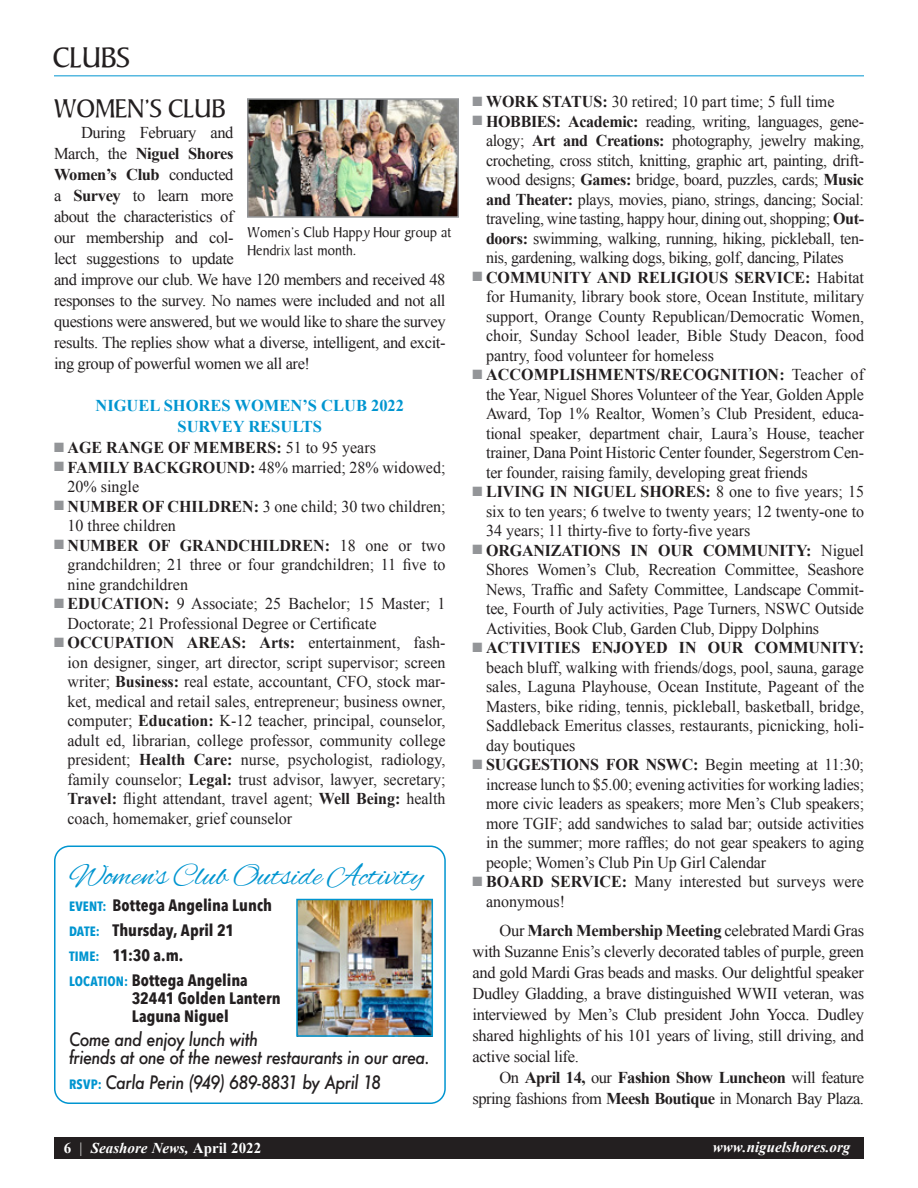
<style>
.page{position:relative;width:918px;height:1188px;background:#fff}
.page>*{position:absolute;margin:0;border:0;box-sizing:border-box;transform-origin:0 0}
.SB_Head{font:31.5px "Alex Brush";color:#0095d0}
.t1{font:30px "Persuasion S Si";color:#231f20}
.Subheadhead{font:27px "Persuasion S Si";color:#231f20}
.SB_text{font:italic 500 18px/18px "Futura";letter-spacing:-.03em;color:#231f20;scale:.9 1}
.body_copy{font:16.5px/19.5px "Times New Roman";letter-spacing:-.01em;color:#231f20;text-align:justify}
.SB_text-2{font:700 16.5px/18px "Avenir Next Condensed";color:#231f20}
.body_copy-2{font:16.5px/21px "Times New Roman";letter-spacing:-.03em;color:#231f20;text-align:right}
.Body_Subhead{font:700 16.5px/21px "Times New Roman";color:#0095d0;text-align:center}
.t2{font:700 16.5px "Times New Roman";color:#231f20}
.t3{font:italic 700 15px "Times New Roman";color:#fff}
.t4{font:15px/18px "Persuasion S Si";letter-spacing:.01em;color:#231f20}
.s1{font-weight:700}
.s2{color:#939598}
.s3{font-weight:400}
.s4{font-size:13.5px;color:#0095d0}
.s5{font-family:"Avenir Next Condensed";font-weight:700;font-style:normal;font-size:13.5px;color:#0095d0}
.s6{font-style:normal}
.s7{font-weight:400;font-style:normal}
</style>
<div class="page">
<div style="left:54px;top:1137px;width:810px;height:21px;background:#231f20"></div>
<div style="left:54px;top:846px;width:392px;height:258px;border:2px solid #0095d0;border-radius:15px"></div>
<img style="left:299px;top:902px;width:131px;height:132px">
<div style="left:296px;top:899px;width:137px;height:138px;border:2px solid #0095d0"></div>
<hr style="left:54px;top:75px;width:810px;height:1px;background:#0095d0">
<img style="left:250px;top:101px;width:206px;height:114px">
<div style="left:247px;top:98px;width:212px;height:120px;border:2px solid #939598"></div>
<p class="t1" style="left:54px;top:40px;width:78px">CLUBS</p>
<p class="Subheadhead" style="left:54px;top:94px;width:173px">WOMEN’S CLUB</p>
<p class="body_copy" style="left:54px;top:122px;width:393px;line-height:21px;text-align:left;text-indent:27px">During February and<br>March, the <span class="s1">Niguel Shores<br>Women’s Club</span> conducted<br>a <span class="s1">Survey</span> to learn more<br>about the characteristics of<br>our membership and col-<br>lect suggestions to update<br>and improve our club. We have 120 members and received 48 responses to the survey. No names were included and not all questions were answered, but we would like to share the survey results. The replies show what a diverse, intelligent, and excit&shy;ing group of powerful women we all are!</p>
<p class="Body_Subhead" style="left:95px;top:395px;width:310px">NIGUEL SHORES WOMEN’S CLUB 2022<br>SURVEY RESULTS</p>
<p class="t2" style="left:54px;top:436px;width:323px"><span class="s2">■</span> AGE RANGE OF MEMBERS: <span class="s3">51 to 95 years</span></p>
<p class="body_copy" style="left:68px;top:457px;width:379px;text-indent:-14px"><span class="s2">■</span> <span class="s1">FAMILY BACKGROUND:</span> 48% married; 28% widowed;<br>20% single</p>
<p class="body_copy" style="left:68px;top:496px;width:380px;text-indent:-14px"><span class="s2">■</span> <span class="s1">NUMBER OF CHILDREN:</span> 3 one child; 30 two children;<br>10 three children</p>
<p class="body_copy" style="left:68px;top:535px;width:380px;text-indent:-14px"><span class="s2">■</span> <span class="s1">NUMBER OF GRANDCHILDREN:</span> 18 one or two grandchildren; 21 three or four grandchildren; 11 five to nine grandchildren</p>
<p class="body_copy" style="left:68px;top:593px;width:379px;text-indent:-14px"><span class="s2">■</span> <span class="s1">EDUCATION:</span> 9 Associate; 25 Bachelor; 15 Master; 1<br>Doctorate; 21 Professional Degree or Certificate</p>
<p class="body_copy" style="left:68px;top:632px;width:380px;text-indent:-14px"><span class="s2">■</span> <span class="s1">OCCUPATION AREAS: Arts:</span> entertainment, fash&shy;ion designer, singer, art director, script supervisor; screen writer; <span class="s1">Business:</span> real estate, accountant, CFO, stock mar&shy;ket, medical and retail sales, entrepreneur; business owner, computer; <span class="s1">Education:</span> K-12 teacher, principal, counselor, adult ed, librarian, college professor, community college president; <span class="s1">Health Care:</span> nurse, psychologist, radiology, family counselor; <span class="s1">Legal:</span> trust advisor, lawyer, secretary; <span class="s1">Travel:</span> flight attendant, travel agent; <span class="s1">Well Being:</span> health coach, homemaker, grief counselor</p>
<p class="t4" style="left:247px;top:224px;width:206px">Women’s Club Happy Hour group at<br>Hendrix last month.</p>
<p class="SB_Head" style="left:69px;top:858px;width:356px">Women’s Club Outside Activity</p>
<p class="SB_text-2" style="left:69px;top:896px;width:204px"><span class="s4">EVENT:</span> Bottega Angelina Lunch</p>
<p class="SB_text-2" style="left:69px;top:921px;width:167px"><span class="s4">DATE:</span> Thursday, April 21</p>
<p class="SB_text-2" style="left:69px;top:946px;width:116px"><span class="s4">TIME:</span> 11:30 a.m.</p>
<p class="SB_text-2" style="left:132px;top:971px;width:150px;text-indent:-63px"><span class="s4">LOCATION:</span> Bottega Angelina<br>32441 Golden Lantern<br>Laguna Niguel</p>
<p class="SB_text" style="left:69px;top:1030px;width:402px">Come and enjoy lunch with<br>friends at one of the newest restaurants in our area.</p>
<p class="SB_text" style="left:69px;top:1073px;width:348px"><span class="s5">RSVP:</span> Carla Perin (949) 689-8831 by April 18</p>
<p class="t3" style="left:64px;top:1137px;width:199px"><span class="s6">6</span> <span class="s7">|</span> Seashore News, <span class="s6">April 2022</span></p>
<p class="body_copy" style="left:473px;top:92px;width:363px"><span class="s2">■</span> <span class="s1">WORK STATUS:</span> 30 retired; 10 part time; 5 full time</p>
<p class="body_copy" style="left:486px;top:111px;width:380px;text-indent:-14px"><span class="s2">■</span> <span class="s1">HOBBIES: Academic:</span> reading, writing, languages, gene&shy;alogy; <span class="s1">Art and Creations:</span> photography, jewelry making, crocheting, cross stitch, knitting, graphic art, painting, drift&shy;wood designs; <span class="s1">Games:</span> bridge, board, puzzles, cards; <span class="s1">Music and Theater:</span> plays, movies, piano, strings, dancing; Social: traveling, wine tasting, happy hour, dining out, shopping; <span class="s1">Out&shy;doors:</span> swimming, walking, running, hiking, pickleball, ten&shy;nis, gardening, walking dogs, biking, golf, dancing, Pilates</p>
<p class="body_copy" style="left:486px;top:267px;width:380px;text-indent:-14px"><span class="s2">■</span> <span class="s1">COMMUNITY AND RELIGIOUS SERVICE:</span> Habitat for Humanity, library book store, Ocean Institute, military support, Orange County Republican/Democratic Women, choir, Sunday School leader, Bible Study Deacon, food pantry, food volunteer for homeless</p>
<p class="body_copy" style="left:486px;top:365px;width:380px;text-indent:-14px"><span class="s2">■</span> <span class="s1">ACCOMPLISHMENTS/RECOGNITION:</span> Teacher of the Year, Niguel Shores Volunteer of the Year, Golden Apple Award, Top 1% Realtor, Women’s Club President, educa&shy;tional speaker, department chair, Laura’s House, teacher trainer, Dana Point Historic Center founder, Segerstrom Cen&shy;ter founder, raising family, developing great friends</p>
<p class="body_copy" style="left:486px;top:482px;width:380px;text-indent:-14px"><span class="s2">■</span> <span class="s1">LIVING IN NIGUEL SHORES:</span> 8 one to five years; 15 six to ten years; 6 twelve to twenty years; 12 twenty-one to 34 years; 11 thirty-five to forty-five years</p>
<p class="body_copy" style="left:486px;top:540px;width:380px;text-indent:-14px"><span class="s2">■</span> <span class="s1">ORGANIZATIONS IN OUR COMMUNITY:</span> Niguel Shores Women’s Club, Recreation Committee, Seashore News, Traffic and Safety Committee, Landscape Commit&shy;tee, Fourth of July activities, Page Turners, NSWC Outside Activities, Book Club, Garden Club, Dippy Dolphins</p>
<p class="body_copy" style="left:486px;top:638px;width:380px;text-indent:-14px"><span class="s2">■</span> <span class="s1">ACTIVITIES ENJOYED IN OUR COMMUNITY: </span>beach bluff, walking with friends/dogs, pool, sauna, garage sales, Laguna Playhouse, Ocean Institute, Pageant of the Masters, bike riding, tennis, pickleball, basketball, bridge, Saddleback Emeritus classes, restaurants, picnicking, holi&shy;day boutiques</p>
<p class="body_copy" style="left:486px;top:755px;width:380px;text-indent:-14px"><span class="s2">■</span> <span class="s1">SUGGESTIONS FOR NSWC:</span> Begin meeting at 11:30; increase lunch to $5.00; evening activities for working ladies; more civic leaders as speakers; more Men’s Club speakers; more TGIF; add sandwiches to salad bar; outside activities in the summer; more raffles; do not gear speakers to aging people; Women’s Club Pin Up Girl Calendar</p>
<p class="body_copy" style="left:486px;top:872px;width:380px;text-indent:-14px"><span class="s2">■</span> <span class="s1">BOARD SERVICE:</span> Many interested but surveys were anonymous!</p>
<p class="body_copy" style="left:473px;top:920px;width:393px;line-height:21px;text-indent:27px">Our <span class="s1">March Membership Meeting</span> celebrated Mardi Gras with Suzanne Enis’s cleverly decorated tables of purple, green and gold Mardi Gras beads and masks. Our delightful speaker Dudley Gladding, a brave distinguished WWII veteran, was interviewed by Men’s Club president John Yocca. Dudley shared highlights of his 101 years of living, still driving, and active social life.</p>
<p class="body_copy-2" style="left:473px;top:1067px;width:393px">On <span class="s1">April 14,</span> our <span class="s1">Fashion Show Luncheon</span> will feature spring fashions from <span class="s1">Meesh Boutique</span> in Monarch Bay Plaza.</p>
<p class="t3" style="left:713px;top:1137px;width:139px">www.niguelshores.org</p>
</div>
